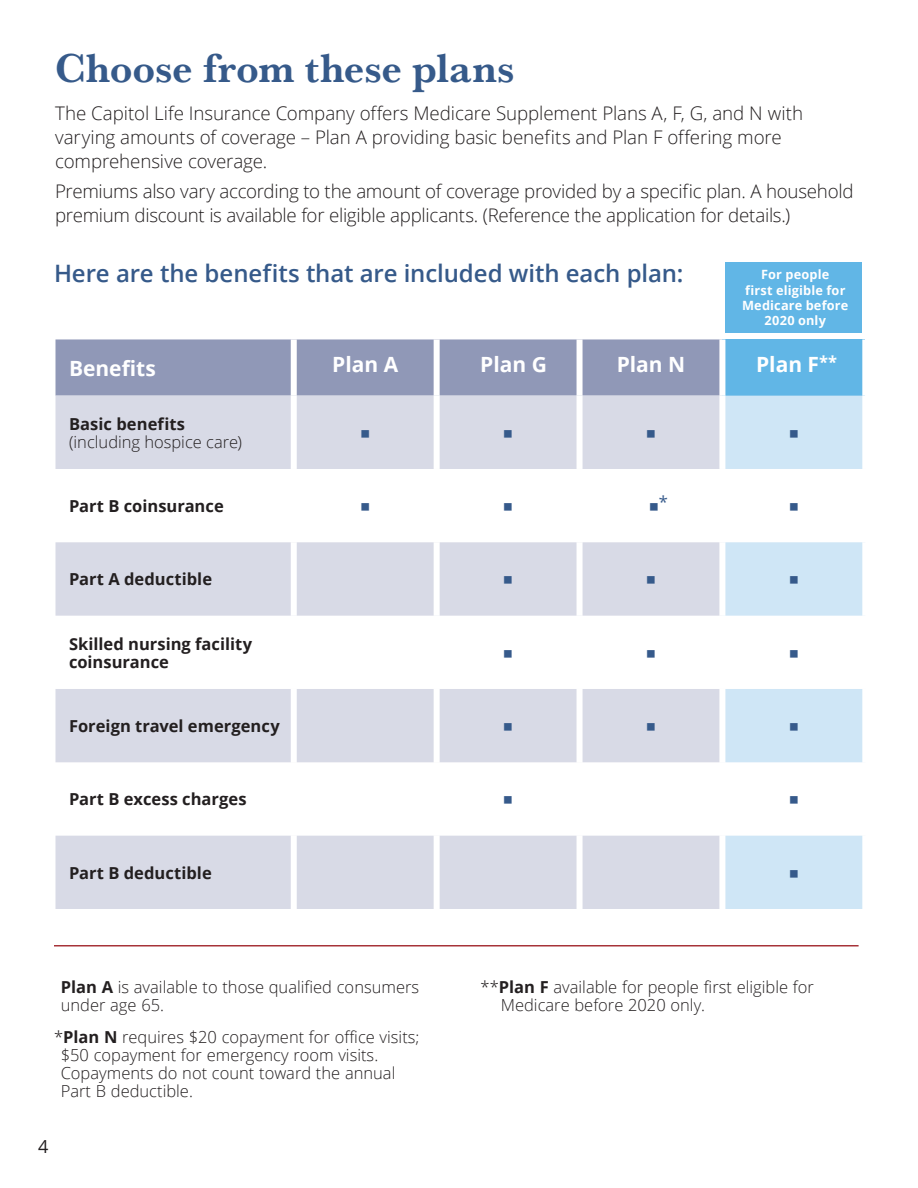
<style>
.page{position:relative;width:918px;height:1188px;background:#fff}
.page>*{position:absolute;margin:0;border:0;box-sizing:border-box;transform-origin:0 0}
.t1{font:700 42px "Baskerville URW";letter-spacing:-.005em;color:#365a8a}
.t2{font:30px "Universal Std Newswith Comm Pi";color:#365a8b}
.t3{font:600 24px "Open Sans";letter-spacing:-.005em;color:#365a8a}
.t4{font:700 21px "Open Sans";color:#fff}
.t5{font:300 18.75px/24px "Open Sans";letter-spacing:-.01em;color:#231f20}
.t6{font:18px "Open Sans";color:#231f20}
.t7{font:300 16.5px/18px "Open Sans";color:#231f20}
.t8{font:700 16.5px/18px "Open Sans";color:#231f20}
.t9{font:700 12.75px/15.3px "Open Sans";letter-spacing:.015em;color:#fff;text-align:center}
.s1{font-weight:700}
</style>
<div class="page">
<div style="left:56px;top:339px;width:663px;height:57px;background:#9098b7"></div>
<div style="left:722px;top:339px;width:143px;height:57px;background:#61b6e6"></div>
<svg style="left:56px;top:396px;width:663px;height:513px;fill:#d8dae6"></svg>
<svg style="left:725px;top:396px;width:137px;height:513px;fill:#cfe6f6"></svg>
<div style="left:291px;top:396px;width:6px;height:73px;background:#fff"></div>
<div style="left:291px;top:469px;width:6px;height:73px;background:#fff"></div>
<div style="left:291px;top:542px;width:6px;height:74px;background:#fff"></div>
<div style="left:291px;top:616px;width:6px;height:73px;background:#fff"></div>
<div style="left:291px;top:689px;width:6px;height:73px;background:#fff"></div>
<div style="left:291px;top:762px;width:6px;height:74px;background:#fff"></div>
<div style="left:291px;top:836px;width:6px;height:73px;background:#fff"></div>
<div style="left:434px;top:396px;width:6px;height:73px;background:#fff"></div>
<div style="left:434px;top:469px;width:6px;height:73px;background:#fff"></div>
<div style="left:434px;top:542px;width:6px;height:74px;background:#fff"></div>
<div style="left:434px;top:616px;width:6px;height:73px;background:#fff"></div>
<div style="left:434px;top:689px;width:6px;height:73px;background:#fff"></div>
<div style="left:434px;top:762px;width:6px;height:74px;background:#fff"></div>
<div style="left:434px;top:836px;width:6px;height:73px;background:#fff"></div>
<div style="left:577px;top:396px;width:6px;height:73px;background:#fff"></div>
<div style="left:577px;top:469px;width:6px;height:73px;background:#fff"></div>
<div style="left:577px;top:542px;width:6px;height:74px;background:#fff"></div>
<div style="left:577px;top:616px;width:6px;height:73px;background:#fff"></div>
<div style="left:577px;top:689px;width:6px;height:73px;background:#fff"></div>
<div style="left:577px;top:762px;width:6px;height:74px;background:#fff"></div>
<div style="left:577px;top:836px;width:6px;height:73px;background:#fff"></div>
<div style="left:291px;top:339px;width:6px;height:57px;background:#fff"></div>
<div style="left:434px;top:339px;width:6px;height:57px;background:#fff"></div>
<div style="left:719px;top:339px;width:6px;height:57px;background:#fff"></div>
<div style="left:862px;top:339px;width:6px;height:57px;background:#fff"></div>
<div style="left:577px;top:339px;width:6px;height:57px;background:#fff"></div>
<div style="left:725px;top:262px;width:137px;height:71px;background:#61b6e6"></div>
<hr style="left:54px;top:945px;width:805px;height:1px;background:#a73339">
<h1 class="t1" style="left:55px;top:38px;width:461px">Choose from these plans</h1>
<p class="t5" style="left:55px;top:100px;width:750px">The Capitol Life Insurance Company offers Medicare Supplement Plans A, F, G, and N with varying amounts of coverage – Plan A providing basic benefits and Plan F offering more comprehensive coverage.</p>
<p class="t5" style="left:55px;top:179px;width:800px">Premiums also vary according to the amount of coverage provided by a specific plan. A household premium discount is available for eligible applicants. (Reference the application for details.)</p>
<p class="t3" style="left:54px;top:257px;width:631px">Here are the benefits that are included with each plan:</p>
<p class="t9" style="left:742px;top:267px;width:108px">For people<br>first eligible for<br>Medicare before<br>2020 only</p>
<p class="t4" style="left:69px;top:353px;width:88px">Benefits</p>
<p class="t4" style="left:332px;top:350px;width:68px">Plan A</p>
<p class="t4" style="left:480px;top:350px;width:68px">Plan G</p>
<p class="t4" style="left:617px;top:350px;width:70px">Plan N</p>
<p class="t4" style="left:756px;top:350px;width:83px">Plan F<sup>**</sup></p>
<p class="t8" style="left:69px;top:414px;width:117px">Basic benefits</p>
<p class="t7" style="left:69px;top:432px;width:174px">(including hospice care)</p>
<h2 class="t2" style="left:361px;top:421px;width:10px">▪</h2>
<h2 class="t2" style="left:504px;top:421px;width:10px">▪</h2>
<h2 class="t2" style="left:647px;top:421px;width:10px">▪</h2>
<h2 class="t2" style="left:790px;top:421px;width:10px">▪</h2>
<p class="t8" style="left:69px;top:497px;width:156px">Part B coinsurance</p>
<h2 class="t2" style="left:361px;top:494px;width:10px">▪</h2>
<h2 class="t2" style="left:504px;top:494px;width:10px">▪</h2>
<h2 class="t2" style="left:650px;top:494px;width:20px">▪<sup>*</sup></h2>
<h2 class="t2" style="left:790px;top:494px;width:10px">▪</h2>
<p class="t8" style="left:69px;top:570px;width:145px">Part A deductible</p>
<h2 class="t2" style="left:504px;top:567px;width:10px">▪</h2>
<h2 class="t2" style="left:647px;top:567px;width:10px">▪</h2>
<h2 class="t2" style="left:790px;top:567px;width:10px">▪</h2>
<p class="t8" style="left:69px;top:634px;width:185px">Skilled nursing facility coinsurance</p>
<h2 class="t2" style="left:504px;top:641px;width:10px">▪</h2>
<h2 class="t2" style="left:647px;top:641px;width:10px">▪</h2>
<h2 class="t2" style="left:790px;top:641px;width:10px">▪</h2>
<p class="t8" style="left:69px;top:717px;width:212px">Foreign travel emergency</p>
<h2 class="t2" style="left:504px;top:714px;width:10px">▪</h2>
<h2 class="t2" style="left:647px;top:714px;width:10px">▪</h2>
<h2 class="t2" style="left:790px;top:714px;width:10px">▪</h2>
<p class="t8" style="left:69px;top:790px;width:179px">Part B excess charges</p>
<h2 class="t2" style="left:504px;top:787px;width:10px">▪</h2>
<h2 class="t2" style="left:790px;top:787px;width:10px">▪</h2>
<p class="t8" style="left:69px;top:863px;width:144px">Part B deductible</p>
<h2 class="t2" style="left:790px;top:861px;width:10px">▪</h2>
<p class="t7" style="left:61px;top:978px;width:360px"><span class="s1">Plan A</span> is available to those qualified consumers under age 65.</p>
<p class="t7" style="left:61px;top:1027px;width:360px;text-indent:-7px">*<span class="s1">Plan N</span> requires $20 copayment for office visits; $50 copayment for emergency room visits.<br>Copayments do not count toward the annual Part B deductible.</p>
<p class="t6" style="left:38px;top:1134px;width:12px">4</p>
<p class="t7" style="left:501px;top:978px;width:315px;text-indent:-20px">**<span class="s1">Plan F</span> available for people first eligible for<br>Medicare before 2020 only.</p>
</div>
